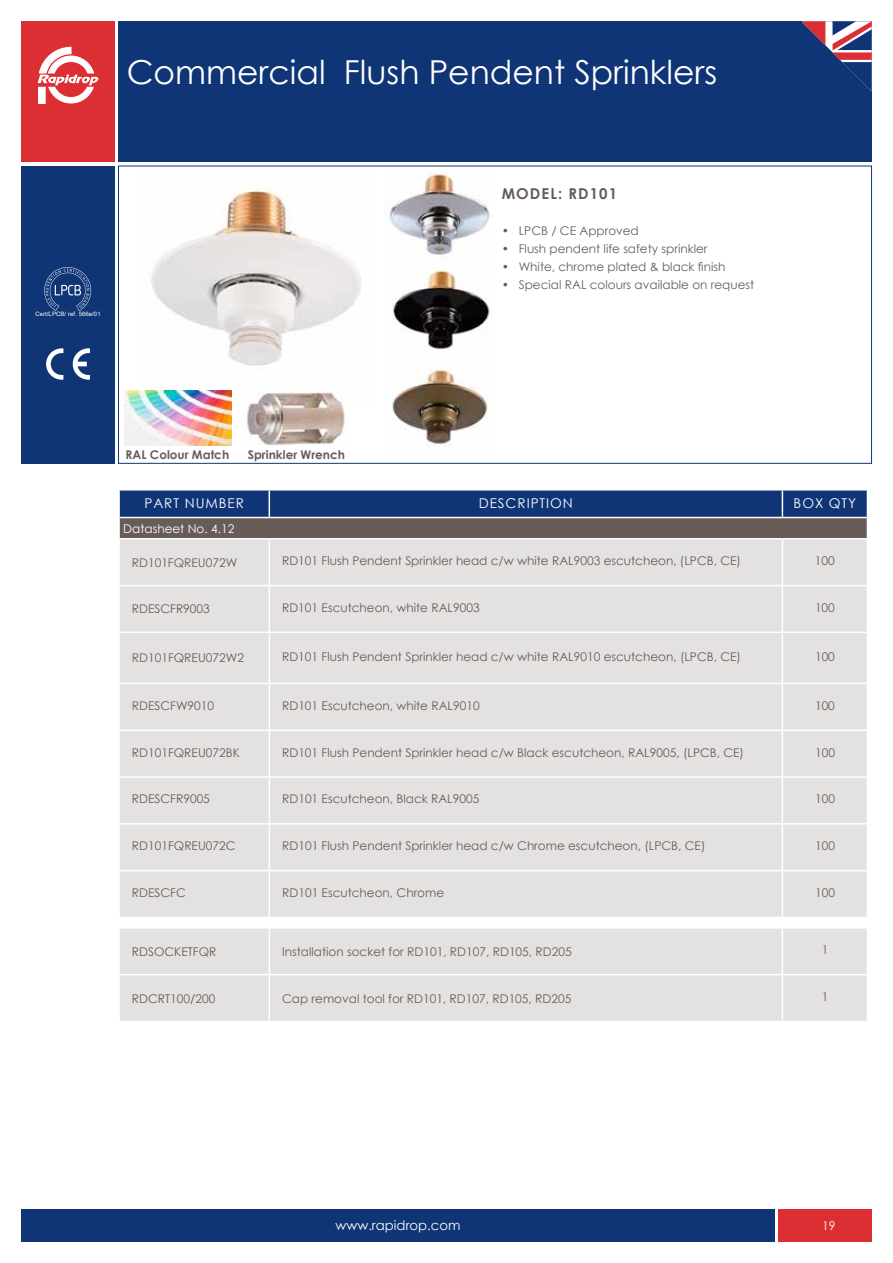
<style>
.page{position:relative;width:893px;height:1263px;background:#fff}
.page>*{position:absolute;margin:0;border:0;box-sizing:border-box;transform-origin:0 0}
.t1{font:33px "Century Gothic";color:#fff}
.t2{font:700 15px "Century Gothic";letter-spacing:.07em;color:#685c58}
.t3{font:13.5px "Century Gothic";letter-spacing:.07em;color:#fff}
.t4{font:13.2px "Century Gothic";color:#fff}
.t5{font:12px "Century Gothic";color:#685c58}
.t6{font:700 12px "Century Gothic";color:#685c58}
.t7{font:12px "Century Gothic";color:#fff}
.t8{font:6px "Arial";letter-spacing:.01em;color:#fff}
</style>
<div class="page">
<div style="left:778px;top:1209px;width:94px;height:33px;background:#dc2f34"></div>
<div style="left:21px;top:1209px;width:754px;height:33px;background:#103577"></div>
<div style="left:118px;top:21px;width:754px;height:141px;background:#103577"></div>
<div style="left:21px;top:21px;width:94px;height:141px;background:#dc2f34"></div>
<svg style="left:802px;top:21px;width:70px;height:70px"></svg>
<svg style="left:38px;top:47px;width:60px;height:57px"></svg>
<img style="left:151px;top:184px;width:210px;height:182px">
<div style="left:21px;top:166px;width:94px;height:297px;background:#103577"></div>
<div style="left:120px;top:539px;width:747px;height:482px;background:#e4e1e1"></div>
<svg style="left:119px;top:490px;width:749px;height:48px;background:#3f4e70"></svg>
<hr style="left:269px;top:539px;width:1px;height:46px;background:#fff">
<hr style="left:782px;top:539px;width:1px;height:46px;background:#fff">
<hr style="left:118px;top:585px;width:151px;height:1px;background:#fff">
<hr style="left:269px;top:585px;width:513px;height:1px;background:#fff">
<hr style="left:269px;top:586px;width:1px;height:46px;background:#fff">
<hr style="left:782px;top:585px;width:86px;height:1px;background:#fff">
<hr style="left:782px;top:586px;width:1px;height:46px;background:#fff">
<hr style="left:118px;top:632px;width:151px;height:1px;background:#fff">
<hr style="left:269px;top:632px;width:513px;height:1px;background:#fff">
<hr style="left:269px;top:633px;width:1px;height:50px;background:#fff">
<hr style="left:782px;top:632px;width:86px;height:1px;background:#fff">
<hr style="left:782px;top:633px;width:1px;height:50px;background:#fff">
<hr style="left:118px;top:683px;width:151px;height:1px;background:#fff">
<hr style="left:269px;top:683px;width:513px;height:1px;background:#fff">
<hr style="left:269px;top:684px;width:1px;height:45px;background:#fff">
<hr style="left:782px;top:683px;width:86px;height:1px;background:#fff">
<hr style="left:782px;top:684px;width:1px;height:45px;background:#fff">
<hr style="left:118px;top:729px;width:151px;height:2px;background:#fff">
<hr style="left:269px;top:729px;width:513px;height:2px;background:#fff">
<hr style="left:269px;top:731px;width:1px;height:45px;background:#fff">
<hr style="left:782px;top:729px;width:86px;height:2px;background:#fff">
<hr style="left:782px;top:731px;width:1px;height:45px;background:#fff">
<hr style="left:118px;top:776px;width:151px;height:2px;background:#fff">
<hr style="left:269px;top:776px;width:513px;height:2px;background:#fff">
<hr style="left:269px;top:778px;width:1px;height:45px;background:#fff">
<hr style="left:782px;top:776px;width:86px;height:2px;background:#fff">
<hr style="left:782px;top:778px;width:1px;height:45px;background:#fff">
<hr style="left:118px;top:823px;width:151px;height:1px;background:#fff">
<hr style="left:269px;top:823px;width:513px;height:1px;background:#fff">
<hr style="left:269px;top:824px;width:1px;height:46px;background:#fff">
<hr style="left:782px;top:823px;width:86px;height:1px;background:#fff">
<hr style="left:782px;top:824px;width:1px;height:46px;background:#fff">
<hr style="left:118px;top:870px;width:151px;height:1px;background:#fff">
<hr style="left:269px;top:870px;width:513px;height:1px;background:#fff">
<hr style="left:269px;top:871px;width:1px;height:46px;background:#fff">
<hr style="left:782px;top:870px;width:86px;height:1px;background:#fff">
<hr style="left:782px;top:871px;width:1px;height:46px;background:#fff">
<svg style="left:120px;top:917px;width:747px;height:10px"></svg>
<hr style="left:118px;top:927px;width:151px;height:2px;background:#fff">
<hr style="left:269px;top:927px;width:513px;height:2px;background:#fff">
<hr style="left:269px;top:929px;width:1px;height:45px;background:#fff">
<hr style="left:782px;top:927px;width:86px;height:2px;background:#fff">
<hr style="left:782px;top:929px;width:1px;height:45px;background:#fff">
<hr style="left:118px;top:974px;width:151px;height:1px;background:#fff">
<hr style="left:269px;top:974px;width:513px;height:1px;background:#fff">
<hr style="left:269px;top:975px;width:1px;height:46px;background:#fff">
<hr style="left:782px;top:974px;width:86px;height:1px;background:#fff">
<hr style="left:782px;top:975px;width:1px;height:46px;background:#fff">
<img style="left:385px;top:168px;width:105px;height:279px">
<svg style="left:44px;top:267px;width:47px;height:44px"></svg>
<svg style="left:73px;top:348px;width:17px;height:32px"></svg>
<svg style="left:46px;top:348px;width:17px;height:32px"></svg>
<img style="left:246px;top:392px;width:99px;height:54px">
<img style="left:125px;top:390px;width:107px;height:56px">
<h1 class="t1" style="left:127px;top:49px;width:592px">Commercial Flush Pendent Sprinklers</h1>
<p class="t8" style="left:35px;top:310px;width:67px">Cert/LPCB/ ref. 566e/01</p>
<p class="t2" style="left:502px;top:182px;width:117px">MODEL: RD101</p>
<p class="t5" style="left:502px;top:223px;width:139px">• LPCB / CE Approved</p>
<p class="t5" style="left:502px;top:241px;width:207px">• Flush pendent life safety sprinkler</p>
<p class="t5" style="left:502px;top:259px;width:225px">• White, chrome plated &amp; black finish</p>
<p class="t5" style="left:502px;top:277px;width:254px">• Special RAL colours available on request</p>
<p class="t6" style="left:125px;top:446px;width:105px">RAL Colour Match</p>
<p class="t6" style="left:248px;top:446px;width:99px">Sprinkler Wrench</p>
<p class="t3" style="left:144px;top:494px;width:101px">PART NUMBER</p>
<p class="t3" style="left:479px;top:494px;width:96px">DESCRIPTION</p>
<p class="t3" style="left:794px;top:494px;width:64px">BOX QTY</p>
<p class="t7" style="left:123px;top:520px;width:113px">Datasheet No. 4.12</p>
<p class="t5" style="left:132px;top:554px;width:107px">RD101FQREU072W</p>
<p class="t5" style="left:282px;top:552px;width:460px">RD101 Flush Pendent Sprinkler head c/w white RAL9003 escutcheon, (LPCB, CE)</p>
<p class="t5" style="left:815px;top:552px;width:21px">100</p>
<p class="t5" style="left:132px;top:601px;width:80px">RDESCFR9003</p>
<p class="t5" style="left:282px;top:599px;width:199px">RD101 Escutcheon, white RAL9003</p>
<p class="t5" style="left:815px;top:599px;width:21px">100</p>
<p class="t5" style="left:132px;top:650px;width:114px">RD101FQREU072W2</p>
<p class="t5" style="left:282px;top:648px;width:460px">RD101 Flush Pendent Sprinkler head c/w white RAL9010 escutcheon, (LPCB, CE)</p>
<p class="t5" style="left:815px;top:648px;width:21px">100</p>
<p class="t5" style="left:132px;top:697px;width:84px">RDESCFW9010</p>
<p class="t5" style="left:282px;top:697px;width:199px">RD101 Escutcheon, white RAL9010</p>
<p class="t5" style="left:815px;top:697px;width:21px">100</p>
<p class="t5" style="left:132px;top:744px;width:109px">RD101FQREU072BK</p>
<p class="t5" style="left:282px;top:744px;width:463px">RD101 Flush Pendent Sprinkler head c/w Black escutcheon, RAL9005, (LPCB, CE)</p>
<p class="t5" style="left:815px;top:744px;width:21px">100</p>
<p class="t5" style="left:132px;top:791px;width:80px">RDESCFR9005</p>
<p class="t5" style="left:282px;top:791px;width:199px">RD101 Escutcheon, Black RAL9005</p>
<p class="t5" style="left:815px;top:791px;width:21px">100</p>
<p class="t5" style="left:132px;top:837px;width:105px">RD101FQREU072C</p>
<p class="t5" style="left:282px;top:837px;width:425px">RD101 Flush Pendent Sprinkler head c/w Chrome escutcheon, (LPCB, CE)</p>
<p class="t5" style="left:815px;top:837px;width:21px">100</p>
<p class="t5" style="left:132px;top:884px;width:55px">RDESCFC</p>
<p class="t5" style="left:282px;top:884px;width:164px">RD101 Escutcheon, Chrome</p>
<p class="t5" style="left:815px;top:884px;width:21px">100</p>
<p class="t5" style="left:132px;top:943px;width:86px">RDSOCKETFQR</p>
<p class="t5" style="left:282px;top:943px;width:291px">Installation socket for RD101, RD107, RD105, RD205</p>
<p class="t5" style="left:822px;top:941px;width:8px">1</p>
<p class="t5" style="left:132px;top:990px;width:85px">RDCRT100/200</p>
<p class="t5" style="left:282px;top:990px;width:291px">Cap removal tool for RD101, RD107, RD105, RD205</p>
<p class="t5" style="left:822px;top:988px;width:8px">1</p>
<p class="t4" style="left:335px;top:1216px;width:127px">www.rapidrop.com</p>
<p class="t7" style="left:822px;top:1217px;width:15px">19</p>
</div>
